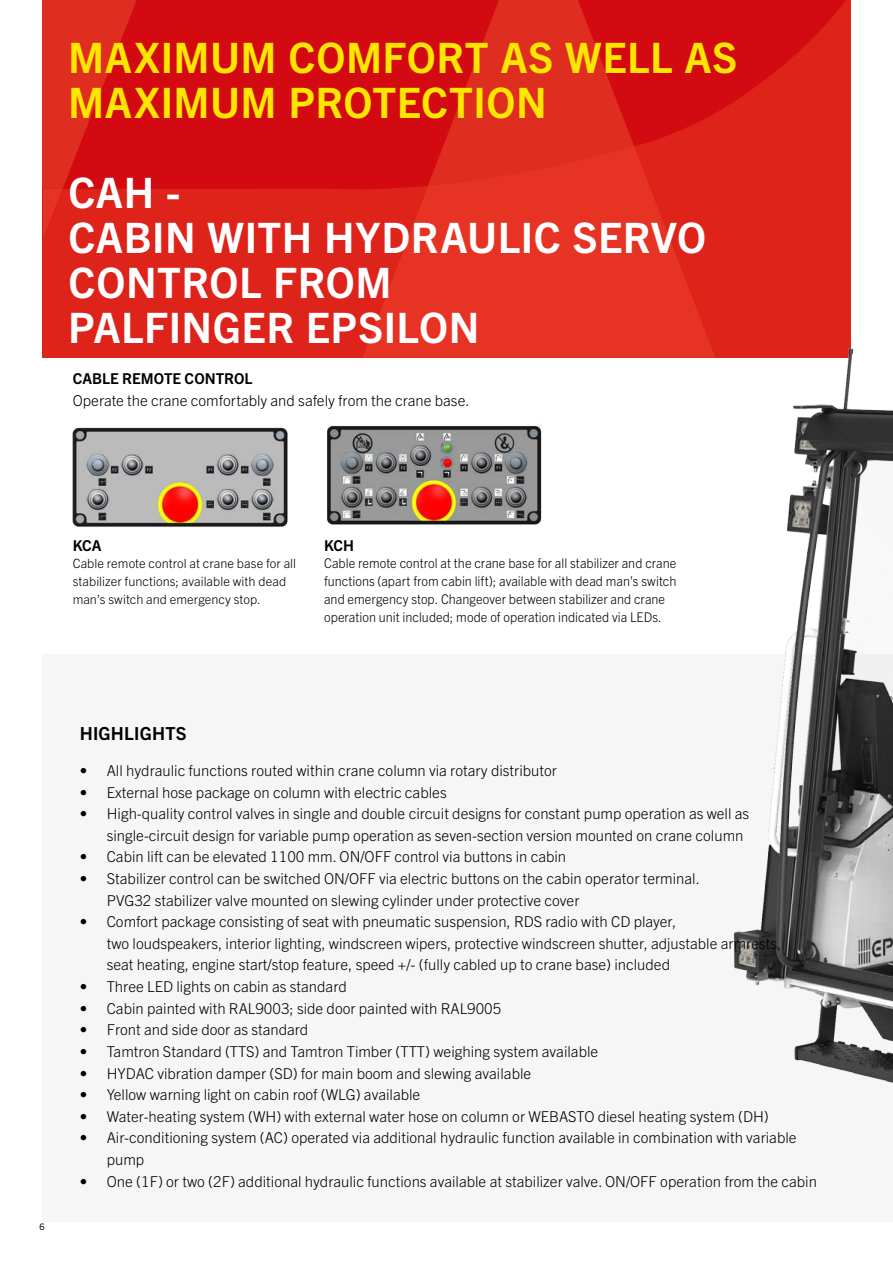
<style>
.page{position:relative;width:893px;height:1263px;background:#fff}
.page>*{position:absolute;margin:0;border:0;box-sizing:border-box;transform-origin:0 0}
._28_HL{font:700 42px/45px "Trade Gothic Next LT Pro";letter-spacing:.01em;color:#fff}
._28_HL-2{font:700 42px "Trade Gothic Next LT Pro";letter-spacing:.015em;color:#ffe600}
._12_HL_Balken{font:700 18px "Trade Gothic Next LT Pro";letter-spacing:.015em;color:#000}
.t1{font:300 15px/21.6px "Trade Gothic Next LT Pro";color:#000}
._8_Copy_HL{font:700 15px "Trade Gothic Next LT Pro";color:#000}
._8_Copy_HL-2{font:300 13.35px/18px "Trade Gothic Next LT Pro";letter-spacing:.005em;color:#000;scale:.95 1}
._8_Copy_HL-3{font:300 12.75px/18px "Trade Gothic Next LT Pro";letter-spacing:.005em;color:#000}
.t2{font:9px "Trade Gothic Next LT Pro";color:#000}
</style>
<div class="page">
<svg style="left:428px;top:191px;width:422px;height:166px;fill:#e63323"></svg>
<svg style="left:43px;top:191px;width:385px;height:166px;fill:#de231a"></svg>
<svg style="left:43px;top:0;width:155px;height:240px"></svg>
<svg style="left:63px;top:0;width:787px;height:191px;fill:#d30a11"></svg>
<div style="left:43px;top:654px;width:850px;height:567px;background:#f6f6f6"></div>
<img style="left:534px;top:293px;width:359px;height:790px">
<img style="left:73px;top:427px;width:215px;height:101px">
<img style="left:327px;top:419px;width:218px;height:109px">
<p class="_28_HL-2" style="left:68px;top:28px;width:671px">MAXIMUM COMFORT AS WELL AS</p>
<p class="_28_HL-2" style="left:68px;top:73px;width:480px">MAXIMUM PROTECTION</p>
<p class="_28_HL" style="left:68px;top:167px;width:639px">CAH -<br>CABIN WITH HYDRAULIC SERVO<br>CONTROL FROM<br>PALFINGER EPSILON</p>
<p class="_8_Copy_HL" style="left:73px;top:368px;width:181px">CABLE REMOTE CONTROL</p>
<p class="t1" style="left:73px;top:388px;width:398px">Operate the crane comfortably and safely from the crane base.</p>
<p class="_8_Copy_HL" style="left:73px;top:535px;width:30px">KCA</p>
<p class="_8_Copy_HL-3" style="left:73px;top:554px;width:225px">Cable remote control at crane base for all stabilizer functions; available with dead man’s switch and emergency stop.</p>
<p class="_8_Copy_HL" style="left:324px;top:535px;width:32px">KCH</p>
<p class="_8_Copy_HL-2" style="left:324px;top:553px;width:372px">Cable remote control at the crane base for all stabilizer and crane functions (apart from cabin lift); available with dead man’s switch and emergency stop. Changeover between stabilizer and crane operation unit included; mode of operation indicated via LEDs.</p>
<p class="t2" style="left:39px;top:1220px;width:7px">6</p>
<p class="_12_HL_Balken" style="left:80px;top:720px;width:109px">HIGHLIGHTS</p>
<p class="t1" style="left:80px;top:759px;width:479px">• All hydraulic functions routed within crane column via rotary distributor</p>
<p class="t1" style="left:80px;top:780px;width:368px">• External hose package on column with electric cables</p>
<p class="t1" style="left:107px;top:802px;width:644px;text-indent:-27px">• High-quality control valves in single and double circuit designs for constant pump operation as well as single-circuit design for variable pump operation as seven-section version mounted on crane column</p>
<p class="t1" style="left:80px;top:845px;width:488px">• Cabin lift can be elevated 1100 mm. ON/OFF control via buttons in cabin</p>
<p class="t1" style="left:107px;top:867px;width:595px;text-indent:-27px">• Stabilizer control can be switched ON/OFF via electric buttons on the cabin operator terminal.<br>PVG32 stabilizer valve mounted on slewing cylinder under protective cover</p>
<p class="t1" style="left:107px;top:910px;width:676px;text-indent:-27px">• Comfort package consisting of seat with pneumatic suspension, RDS radio with CD player,<br>two loudspeakers, interior lighting, windscreen wipers, protective windscreen shutter, adjustable armrests, seat heating, engine start/stop feature, speed +/- (fully cabled up to crane base) included</p>
<p class="t1" style="left:80px;top:975px;width:269px">• Three LED lights on cabin as standard</p>
<p class="t1" style="left:80px;top:996px;width:423px">• Cabin painted with RAL9003; side door painted with RAL9005</p>
<p class="t1" style="left:80px;top:1018px;width:230px">• Front and side door as standard</p>
<p class="t1" style="left:80px;top:1040px;width:520px">• Tamtron Standard (TTS) and Tamtron Timber (TTT) weighing system available</p>
<p class="t1" style="left:80px;top:1061px;width:453px">• HYDAC vibration damper (SD) for main boom and slewing available</p>
<p class="t1" style="left:80px;top:1083px;width:342px">• Yellow warning light on cabin roof (WLG) available</p>
<p class="t1" style="left:80px;top:1104px;width:691px">• Water-heating system (WH) with external water hose on column or WEBASTO diesel heating system (DH)</p>
<p class="t1" style="left:107px;top:1126px;width:691px;text-indent:-27px">• Air-conditioning system (AC) operated via additional hydraulic function available in combination with variable pump</p>
<p class="t1" style="left:80px;top:1169px;width:739px">• One (1F) or two (2F) additional hydraulic functions available at stabilizer valve. ON/OFF operation from the cabin</p>
</div>
